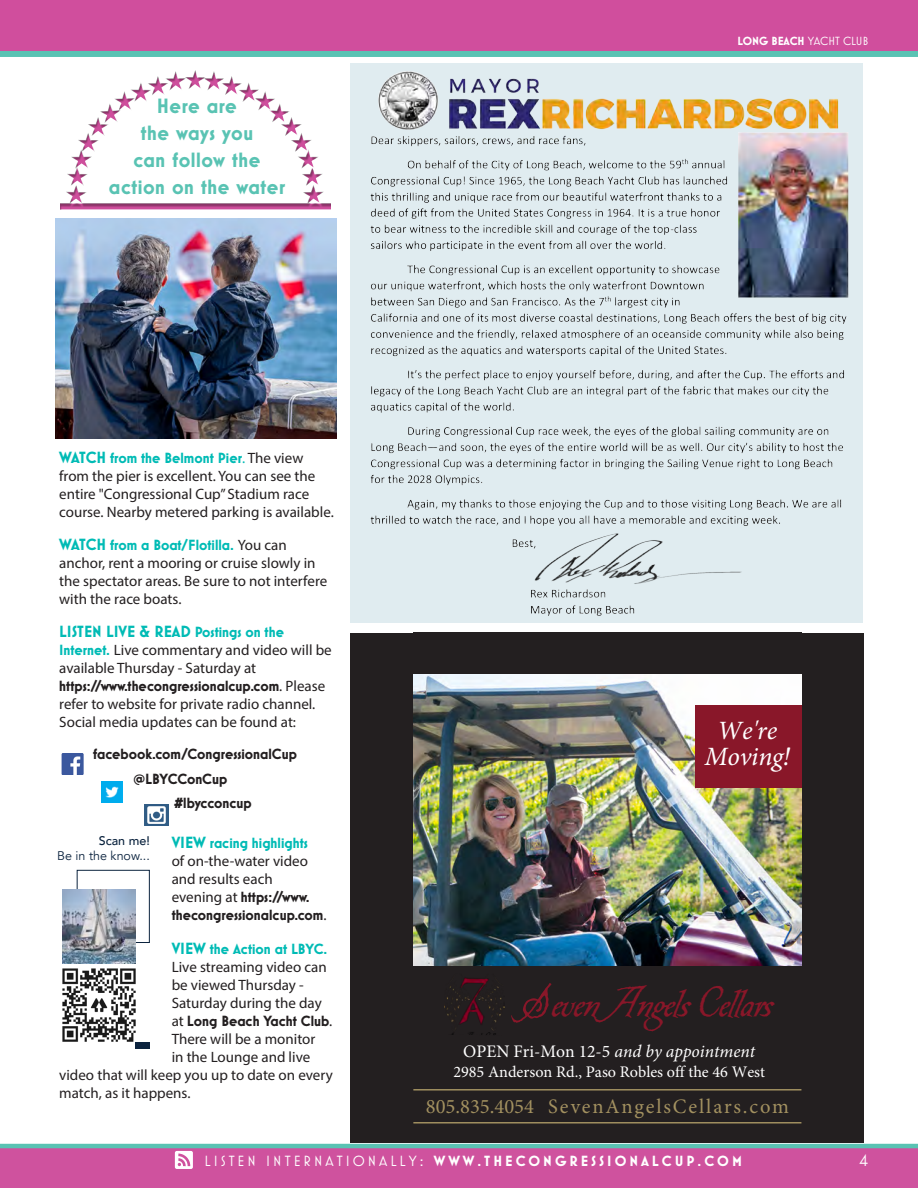
<style>
.page{position:relative;width:918px;height:1188px;background:#fff}
.page>*{position:absolute;margin:0;border:0;box-sizing:border-box;transform-origin:0 0}
.t1{font:41.85px "Besafe";color:#891729}
.t2{font:italic 26.4px/26.4px "Minion Pro";letter-spacing:-.005em;color:#fff;text-align:center}
.t3{font:700 21px/27px "Mostra Nuova";letter-spacing:.025em;color:#59c3b3;text-align:center}
.t4{font:20.55px "Minion Pro";letter-spacing:.085em;color:#a39160}
.t5{font:italic 17.7px "Minion Pro";color:#fff}
.t6{font:700 16.5px "Mostra Nuova";color:#00bbb5}
.t7{font:16.5px "Mostra Nuova";color:#fff}
.t8{font:16.2px "Minion Pro";color:#fff}
.t9{font:15px/18px "Myriad Pro";color:#231f20}
.t10{font:700 15px "Mostra Nuova";color:#231f20}
.t11{font:700 15px "Mostra Nuova";letter-spacing:.2em;color:#fff}
.t12{font:700 15px "Mostra Nuova";color:#00bbb5}
.t13{font:12.45px/15px "Avenir";color:#0b233e;text-align:right}
.t14{font:700 12px "Mostra Nuova";color:#fff}
.s1{font-weight:400}
.s2{font-family:"Mostra Nuova";font-weight:700;font-size:16.5px;color:#00bbb5}
.s3{font-family:"Mostra Nuova";font-weight:700;color:#00bbb5}
.s4{color:#00bbb5}
.s5{font-size:15px}
.s6{font-family:"Mostra Nuova";font-weight:700}
.s7{font-size:16.5px}
.s8{font-family:"Myriad Pro";font-weight:400}
.s9{font-weight:500}
.s10{font-style:normal}
</style>
<div class="page">
<div style="left:0;top:1146px;width:918px;height:42px;background:#cf529e"></div>
<hr style="left:0;top:1144px;width:918px;height:4px;background:#59c3b3">
<hr style="left:0;top:1146px;width:1px;height:42px;background:#cf529e">
<div style="left:0;top:0;width:918px;height:54px;background:#d04e9d"></div>
<svg style="left:175px;top:1151px;width:18px;height:18px"></svg>
<div style="left:0;top:51px;width:918px;height:6px;background:#59c3b3"></div>
<div style="left:59px;top:62px;width:273px;height:149px;background:#231f20;opacity:.38"></div>
<div style="left:351px;top:63px;width:512px;height:559px;background:#e0ecf0"></div>
<img style="left:370px;top:71px;width:479px;height:545px">
<img style="left:56px;top:218px;width:280px;height:220px">
<img style="left:61px;top:754px;width:23px;height:21px">
<img style="left:145px;top:804px;width:24px;height:21px">
<img style="left:101px;top:782px;width:22px;height:21px">
<div style="left:77px;top:870px;width:73px;height:73px;border:1px solid #0b233e"></div>
<img style="left:62px;top:890px;width:74px;height:73px">
<img style="left:62px;top:968px;width:74px;height:73px">
<div style="left:136px;top:1042px;width:14px;height:7px;background:#0b233e"></div>
<div style="left:351px;top:633px;width:513px;height:510px;background:#231f20"></div>
<img style="left:413px;top:674px;width:388px;height:292px">
<svg style="left:511px;top:983px;width:41px;height:40px"></svg>
<hr style="left:413px;top:1089px;width:388px;height:2px;background:#a29161">
<hr style="left:413px;top:1122px;width:388px;height:2px;background:#a29161">
<img style="left:444px;top:978px;width:61px;height:57px">
<div style="left:695px;top:705px;width:106px;height:83px;background:#891729"></div>
<p class="t3" style="left:109px;top:92px;width:178px">Here are<br>the ways you<br>can follow the action on the water</p>
<p class="t14" style="left:737px;top:34px;width:132px">LONG BEACH <span class="s1">YACHT CLUB</span></p>
<p class="t9" style="left:59px;top:449px;width:276px"><span class="s2">WATCH</span> <span class="s3">from the Belmont Pier</span><span class="s4">.</span> The view from the pier is excellent. You can see the entire "Congressional Cup” Stadium race course. Nearby metered parking is available.</p>
<p class="t9" style="left:59px;top:536px;width:270px"><span class="s2">WATCH</span> <span class="s3">from a Boat/Flotilla.</span> You can anchor, rent a mooring or cruise slowly in the spectator areas. Be sure to not interfere with the race boats.</p>
<p class="t6" style="left:59px;top:622px;width:226px">LISTEN LIVE &amp; READ <span class="s5">Postings on the</span></p>
<p class="t9" style="left:59px;top:641px;width:274px"><span class="s3">Internet.</span> Live commentary and video will be available Thursday - Saturday at <span class="s6">https://www.thecongressionalcup.com</span>. Please refer to website for private radio channel.<br>Social media updates can be found at:</p>
<p class="t10" style="left:93px;top:745px;width:205px">facebook.com/CongressionalCup</p>
<p class="t10" style="left:134px;top:770px;width:95px">@LBYCConCup</p>
<p class="t10" style="left:174px;top:795px;width:79px">#lbycconcup</p>
<p class="t9" style="left:172px;top:834px;width:156px"><span class="s2">VIEW</span> <span class="s3">racing highlights<br></span>of on-the-water video and results each evening at <span class="s6">https://www. thecongressionalcup.com</span>.</p>
<p class="t12" style="left:172px;top:940px;width:157px"><span class="s7">VIEW</span> the Action at LBYC.</p>
<p class="t9" style="left:172px;top:958px;width:157px">Live streaming video can</p>
<p class="t9" style="left:172px;top:976px;width:134px">be viewed Thursday -</p>
<p class="t9" style="left:172px;top:994px;width:152px">Saturday during the day</p>
<p class="t10" style="left:172px;top:1012px;width:162px"><span class="s8">at</span> Long Beach Yacht Club<span class="s8">.</span></p>
<p class="t9" style="left:172px;top:1030px;width:145px">There will be a monitor</p>
<p class="t9" style="left:172px;top:1048px;width:140px">in the Lounge and live</p>
<p class="t9" style="left:59px;top:1066px;width:275px">video that will keep you up to date on every</p>
<p class="t9" style="left:59px;top:1084px;width:133px">match, as it happens.</p>
<p class="t13" style="left:57px;top:833px;width:94px"><span class="s9">Scan me!<br></span>Be in the know...</p>
<p class="t2" style="left:704px;top:717px;width:87px">We're<br>Moving!</p>
<p class="t1" style="left:551px;top:977px;width:223px">even Angels Cellars</p>
<p class="t5" style="left:463px;top:1040px;width:294px"><span class="s10">OPEN Fri-Mon 12-5</span> and by appointment</p>
<p class="t8" style="left:453px;top:1061px;width:313px">2985 Anderson Rd., Paso Robles off the 46 West</p>
<p class="t4" style="left:426px;top:1092px;width:365px">805.835.4054 SevenAngelsCellars.com</p>
<p class="t11" style="left:205px;top:1152px;width:539px"><span class="s1">LISTEN INTERNATIONALLY:</span> WWW.THECONGRESSIONALCUP.COM</p>
<p class="t7" style="left:859px;top:1151px;width:10px">4</p>
</div>
